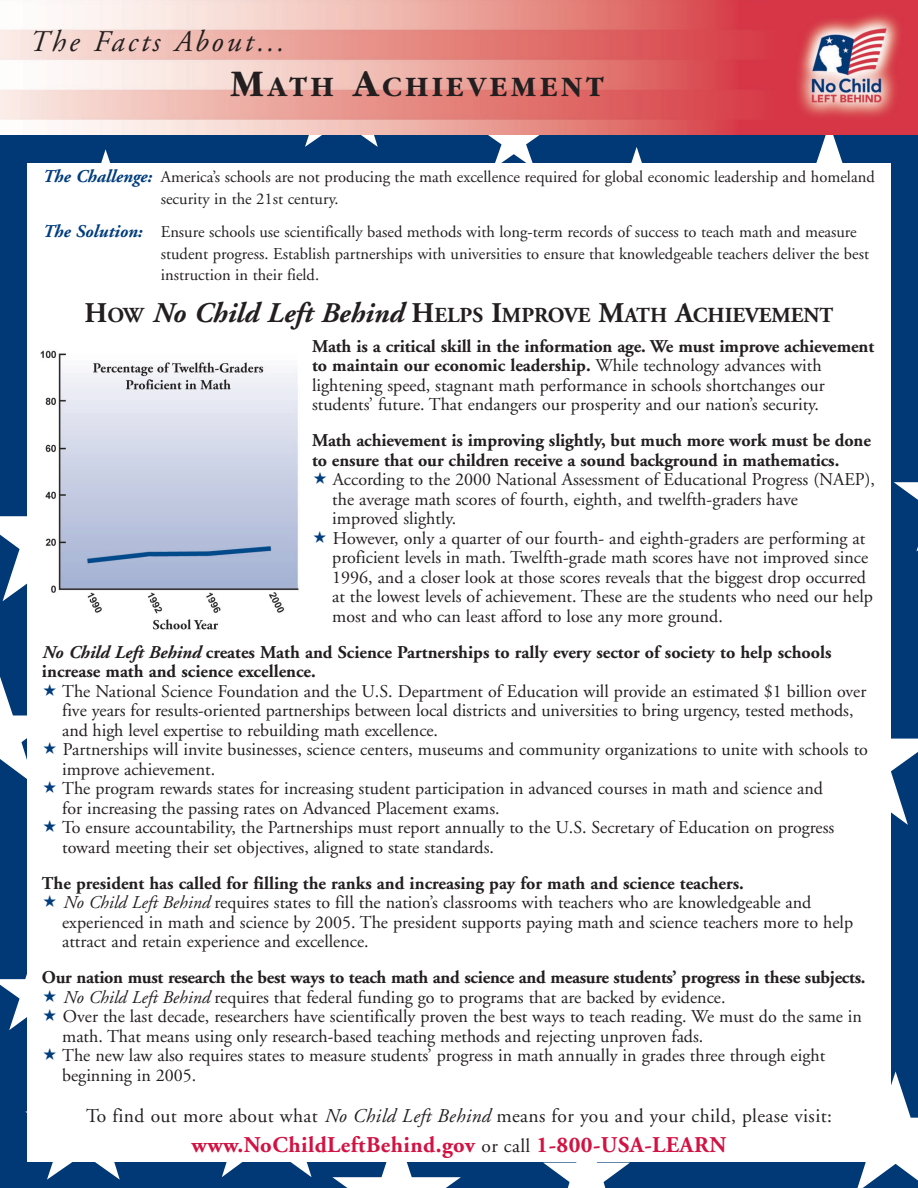
<style>
.page{position:relative;width:918px;height:1188px;background:#fff}
.page>*{position:absolute;margin:0;border:0;box-sizing:border-box;transform-origin:0 0}
.t1{font:italic 30px "Adobe Garamond";letter-spacing:.1em;color:#231f20}
.t2{font:700 29.25px "Garamond";letter-spacing:.125em;color:#231f20}
.t3{font:700 22.5px "Adobe Garamond";letter-spacing:.02em;color:#d21242}
.t4{font:700 21.3px "Adobe Garamond";color:#231f20}
.t5{font:19.5px "Adobe Garamond";letter-spacing:.02em;color:#231f20}
.t6{font:18px/19.5px "Adobe Garamond";color:#231f20}
.t7{font:700 18px/19.5px "Adobe Garamond";letter-spacing:-.005em;color:#231f20}
.t8{font:16.5px/21.3px "Adobe Garamond";color:#231f20}
.s1{font-size:39px}
.s2{font-weight:700;font-style:italic;font-size:18px;color:#003d7e}
.s3{font-size:28.5px}
.s4{font-style:italic;font-size:28.5px}
.s5{font-weight:700}
.s6{font-style:italic}
.s7{font-weight:400;font-size:19.5px;color:#231f20}
</style>
<div class="page">
<div style="left:0;top:0;width:917px;height:1188px;background:#003976"></div>
<svg style="left:488px;top:135px;width:52px;height:28px"></svg>
<svg style="left:894px;top:482px;width:23px;height:69px"></svg>
<svg style="left:816px;top:135px;width:27px;height:28px"></svg>
<svg style="left:631px;top:147px;width:11px;height:16px"></svg>
<svg style="left:0;top:516px;width:27px;height:85px"></svg>
<svg style="left:25px;top:1111px;width:117px;height:69px"></svg>
<svg style="left:170px;top:738px;width:747px;height:450px"></svg>
<div style="left:27px;top:163px;width:864px;height:998px;background:#fff"></div>
<img style="left:0;top:0;width:918px;height:135px">
<img style="left:40px;top:350px;width:259px;height:280px">
<svg style="left:278px;top:389px;width:21px;height:111px;background:#d7dceb"></svg>
<svg style="left:0;top:677px;width:27px;height:102px"></svg>
<svg style="left:0;top:974px;width:27px;height:56px"></svg>
<h1 class="t1" style="left:28px;top:30px;width:258px">The Facts About…</h1>
<h2 class="t2" style="left:231px;top:76px;width:374px"><span class="s1">M</span>ATH <span class="s1">A</span>CHIEVEMENT</h2>
<p class="t8" style="left:161px;top:168px;width:715px;text-indent:-119px"><span class="s2">The Challenge:</span> America’s schools are not producing the math excellence required for global economic leadership and homeland security in the 21st century.</p>
<p class="t8" style="left:161px;top:223px;width:710px;text-indent:-119px"><span class="s2">The Solution:</span> Ensure schools use scientifically based methods with long-term records of success to teach math and measure student progress. Establish partnerships with universities to ensure that knowledgeable teachers deliver the best instruction in their field.</p>
<p class="t4" style="left:85px;top:307px;width:750px"><span class="s3">H</span>OW <span class="s4">No Child Left Behind</span> <span class="s3">H</span>ELPS <span class="s3">I</span>MPROVE <span class="s3">M</span>ATH <span class="s3">A</span>CHIEVEMENT</p>
<p class="t6" style="left:312px;top:338px;width:564px"><span class="s5">Math is a critical skill in the information age. We must improve achievement to maintain our economic leadership.</span> While technology advances with lightening speed, stagnant math performance in schools shortchanges our students’ future. That endangers our prosperity and our nation’s security.</p>
<p class="t7" style="left:312px;top:433px;width:560px">Math achievement is improving slightly, but much more work must be done to ensure that our children receive a sound background in mathematics.</p>
<p class="t6" style="left:332px;top:472px;width:544px">According to the 2000 National Assessment of Educational Progress (NAEP), the average math scores of fourth, eighth, and twelfth-graders have<br>improved slightly.<br>However, only a quarter of our fourth- and eighth-graders are performing at proficient levels in math. Twelfth-grade math scores have not improved since 1996, and a closer look at those scores reveals that the biggest drop occurred at the lowest levels of achievement. These are the students who need our help most and who can least afford to lose any more ground.</p>
<p class="t7" style="left:42px;top:644px;width:791px"><span class="s6">No Child Left Behind</span> creates Math and Science Partnerships to rally every sector of society to help schools increase math and science excellence.</p>
<p class="t6" style="left:62px;top:683px;width:807px">The National Science Foundation and the U.S. Department of Education will provide an estimated $1 billion over five years for results-oriented partnerships between local districts and universities to bring urgency, tested methods, and high level expertise to rebuilding math excellence.<br>Partnerships will invite businesses, science centers, museums and community organizations to unite with schools to improve achievement.<br>The program rewards states for increasing student participation in advanced courses in math and science and<br>for increasing the passing rates on Advanced Placement exams.<br>To ensure accountability, the Partnerships must report annually to the U.S. Secretary of Education on progress toward meeting their set objectives, aligned to state standards.</p>
<p class="t6" style="left:62px;top:875px;width:792px;text-indent:-20px"><span class="s5">The president has called for filling the ranks and increasing pay for math and science teachers.<br></span><span class="s6">No Child Left Behind</span> requires states to fill the nation’s classrooms with teachers who are knowledgeable and experienced in math and science by 2005. The president supports paying math and science teachers more to help attract and retain experience and excellence.</p>
<p class="t6" style="left:62px;top:970px;width:805px;text-indent:-20px"><span class="s5">Our nation must research the best ways to teach math and science and measure students’ progress in these subjects.<br></span><span class="s6">No Child Left Behind</span> requires that federal funding go to programs that are backed by evidence.<br>Over the last decade, researchers have scientifically proven the best ways to teach reading. We must do the same in math. That means using only research-based teaching methods and rejecting unproven fads.<br>The new law also requires states to measure students’ progress in math annually in grades three through eight beginning in 2005.</p>
<p class="t5" style="left:86px;top:1108px;width:747px">To find out more about what <span class="s6">No Child Left Behind</span> means for you and your child, please visit:</p>
<p class="t3" style="left:192px;top:1136px;width:536px">www.NoChildLeftBehind.gov <span class="s7">or call</span> 1-800-USA-LEARN</p>
</div>
